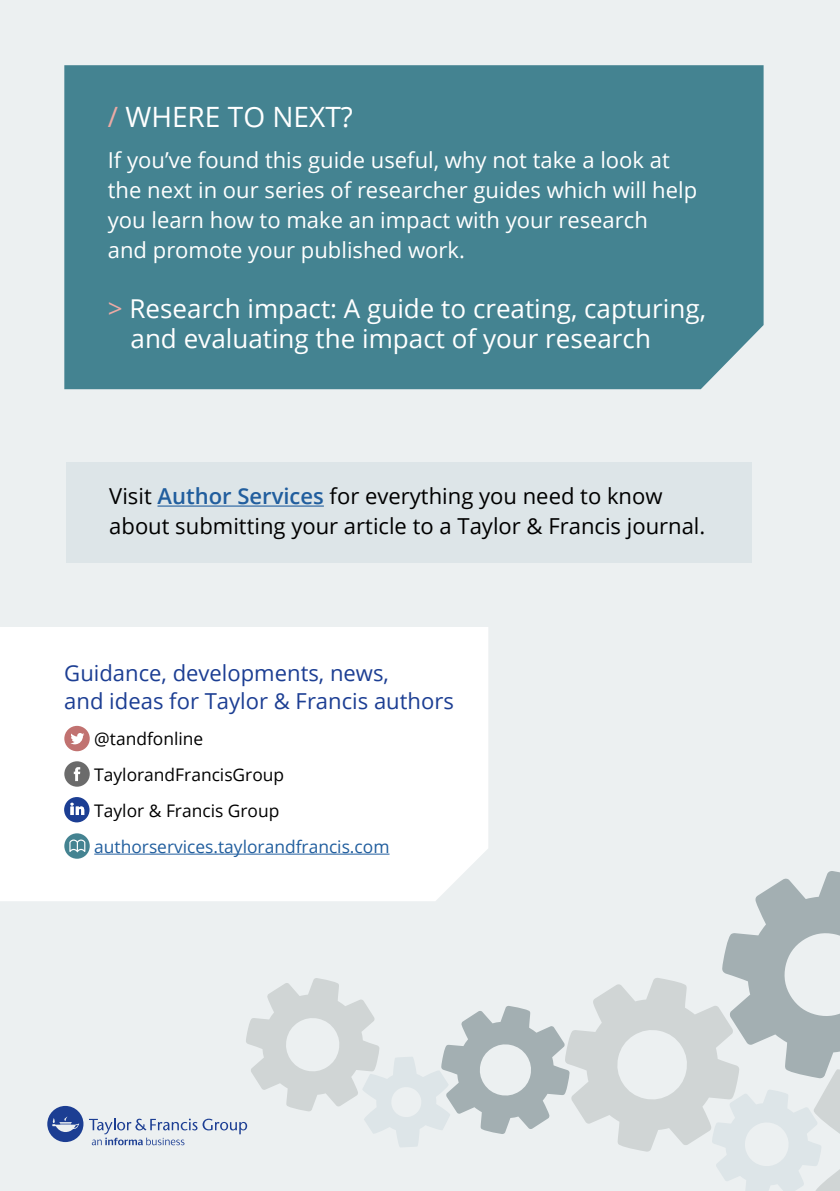
<style>
.page{position:relative;width:840px;height:1191px;background:#fff}
.page>*{position:absolute;margin:0;border:0;box-sizing:border-box;transform-origin:0 0}
.t1{font:28px "Open Sans";color:#fff}
.t2{font:26px/30px "Open Sans";color:#fff}
.t3{font:22px/30px "Open Sans";color:#fff}
.t4{font:22px/30px "Open Sans";color:#000}
.t5{font:22px/28px "Open Sans";color:#1c3e93}
.t6{font:17.4px/36px "Open Sans";color:#000}
.t7{font:17.4px "Open Sans";color:#215e9e}
.s1{color:#ecaaa5}
.s2{font-weight:600;color:#215e9e}
</style>
<div class="page">
<div style="left:0;top:0;width:839px;height:1191px;background:#ecf0f1"></div>
<svg style="left:47px;top:1106px;width:36px;height:36px"></svg>
<svg style="left:89px;top:871px;width:750px;height:320px"></svg>
<div style="left:0;top:627px;width:488px;height:274px;background:#fff"></div>
<svg style="left:64px;top:797px;width:26px;height:25px"></svg>
<hr style="left:94px;top:853px;width:295px;height:1px;background:#215e9e">
<div style="left:64px;top:726px;width:26px;height:25px;background:#c17270;border-radius:50%"></div>
<svg style="left:70px;top:733px;width:14px;height:11px"></svg>
<div style="left:64px;top:761px;width:26px;height:25px;background:#6b6b6b;border-radius:50%"></div>
<svg style="left:74px;top:767px;width:6px;height:14px"></svg>
<div style="left:64px;top:833px;width:26px;height:25px;background:#448391;border-radius:50%"></div>
<svg style="left:69px;top:839px;width:16px;height:13px"></svg>
<div style="left:64px;top:65px;width:699px;height:324px;background:#448391"></div>
<div style="left:66px;top:462px;width:685px;height:101px;background:#dde5e8"></div>
<hr style="left:157px;top:505px;width:167px;height:1px;background:#215e9e">
<p class="t1" style="left:108px;top:98px;width:246px"><span class="s1">/</span> WHERE TO NEXT?</p>
<p class="t3" style="left:108px;top:145px;width:590px">If you’ve found this guide useful, why not take a look at the next in our series of researcher guides which will help you learn how to make an impact with your research<br>and promote your published work.</p>
<p class="t2" style="left:130px;top:293px;width:576px;text-indent:-23px"><span class="s1">&gt;</span> Research impact: A guide to creating, capturing, and evaluating the impact of your research</p>
<p class="t4" style="left:109px;top:481px;width:597px">Visit <span class="s2">Author Services</span> for everything you need to know about submitting your article to a Taylor &amp; Francis journal.</p>
<p class="t5" style="left:64px;top:658px;width:391px">Guidance, developments, news,<br>and ideas for Taylor &amp; Francis authors</p>
<p class="t6" style="left:94px;top:720px;width:191px">@tandfonline<br>TaylorandFrancisGroup<br>Taylor &amp; Francis Group</p>
<p class="t7" style="left:94px;top:834px;width:296px">authorservices.taylorandfrancis.com</p>
</div>
